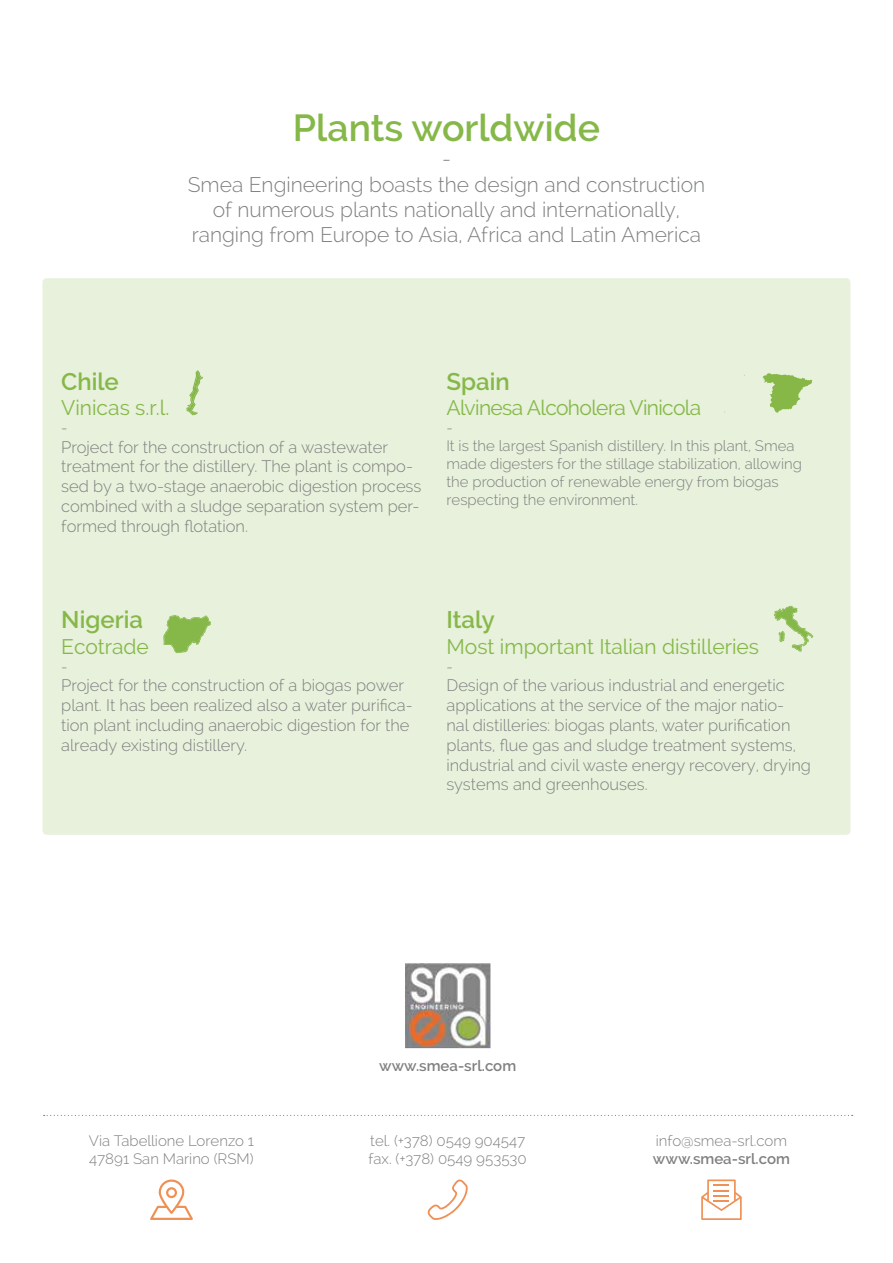
<style>
.page{position:relative;width:893px;height:1263px;background:#fff}
.page>*{position:absolute;margin:0;border:0;box-sizing:border-box;transform-origin:0 0}
.t1{font:600 37.5px "Raleway";color:#86b849}
.t2{font:600 24px "Raleway";color:#86b849}
.t3{font:300 21px/25.2px "Raleway";color:#7f8080;text-align:center}
.t4{font:21px "Raleway";color:#86b849}
.t5{font:21px "Raleway";letter-spacing:-.03em;color:#86b849}
.t6{font:300 16.5px/19.8px "Raleway";color:#7f8080}
.t7{font:300 15px/18px "Raleway";color:#7f8080}
.t8{font:600 15px "Raleway";color:#7f8080}
</style>
<div class="page">
<svg style="left:44px;top:1115px;width:809px;height:1px"></svg>
<div style="left:43px;top:278px;width:807px;height:557px;background:#e7f1db;border-radius:4px"></div>
<svg style="left:150px;top:1179px;width:43px;height:41px"></svg>
<svg style="left:428px;top:1179px;width:40px;height:41px"></svg>
<svg style="left:701px;top:1179px;width:41px;height:41px"></svg>
<img style="left:405px;top:963px;width:85px;height:85px">
<svg style="left:774px;top:606px;width:39px;height:46px"></svg>
<svg style="left:186px;top:370px;width:17px;height:45px"></svg>
<svg style="left:163px;top:615px;width:48px;height:38px"></svg>
<svg style="left:763px;top:373px;width:49px;height:40px"></svg>
<h1 class="t1" style="left:293px;top:106px;width:308px">Plants worldwide</h1>
<p class="t3" style="left:188px;top:146px;width:519px">-<br>Smea Engineering boasts the design and construction of numerous plants nationally and internationally, ranging from Europe to Asia, Africa and Latin America</p>
<h2 class="t2" style="left:61px;top:367px;width:59px">Chile</h2>
<p class="t4" style="left:61px;top:395px;width:110px">Vinicas s.r.l.</p>
<p class="t7" style="left:61px;top:418px;width:8px">-</p>
<p class="t6" style="left:61px;top:437px;width:362px">Project for the construction of a wastewater treatment for the distillery. The plant is compo&shy;sed by a two-stage anaerobic digestion process combined with a sludge separation system per&shy;formed through flotation.</p>
<h2 class="t2" style="left:446px;top:367px;width:65px">Spain</h2>
<p class="t5" style="left:446px;top:395px;width:256px">Alvinesa Alcoholera Vinicola</p>
<p class="t7" style="left:446px;top:418px;width:357px">-<br>It is the largest Spanish distillery. In this plant, Smea made digesters for the stillage stabilization, allowing the production of renewable energy from biogas respecting the environment.</p>
<h2 class="t2" style="left:61px;top:606px;width:83px">Nigeria</h2>
<p class="t4" style="left:61px;top:634px;width:89px">Ecotrade</p>
<p class="t7" style="left:61px;top:657px;width:8px">-</p>
<p class="t6" style="left:61px;top:676px;width:353px">Project for the construction of a biogas power plant. It has been realized also a water purifica&shy;tion plant including anaerobic digestion for the already existing distillery.</p>
<h2 class="t2" style="left:446px;top:606px;width:50px">Italy</h2>
<p class="t4" style="left:446px;top:634px;width:314px">Most important Italian distilleries</p>
<p class="t7" style="left:446px;top:657px;width:8px">-</p>
<p class="t6" style="left:446px;top:676px;width:366px">Design of the various industrial and energetic applications at the service of the major natio-<br>nal distilleries: biogas plants, water purification plants, flue gas and sludge treatment systems, industrial and civil waste energy recovery, drying systems and greenhouses.</p>
<p class="t7" style="left:89px;top:1131px;width:167px">Via Tabellione Lorenzo 1<br>47891 San Marino (RSM)</p>
<p class="t8" style="left:379px;top:1057px;width:138px">www.smea-srl.com</p>
<p class="t7" style="left:369px;top:1131px;width:160px">tel. (+378) 0549 904547 fax. (+378) 0549 953530</p>
<p class="t7" style="left:656px;top:1131px;width:133px">info@smea-srl.com</p>
<p class="t8" style="left:653px;top:1150px;width:138px">www.smea-srl.com</p>
</div>
